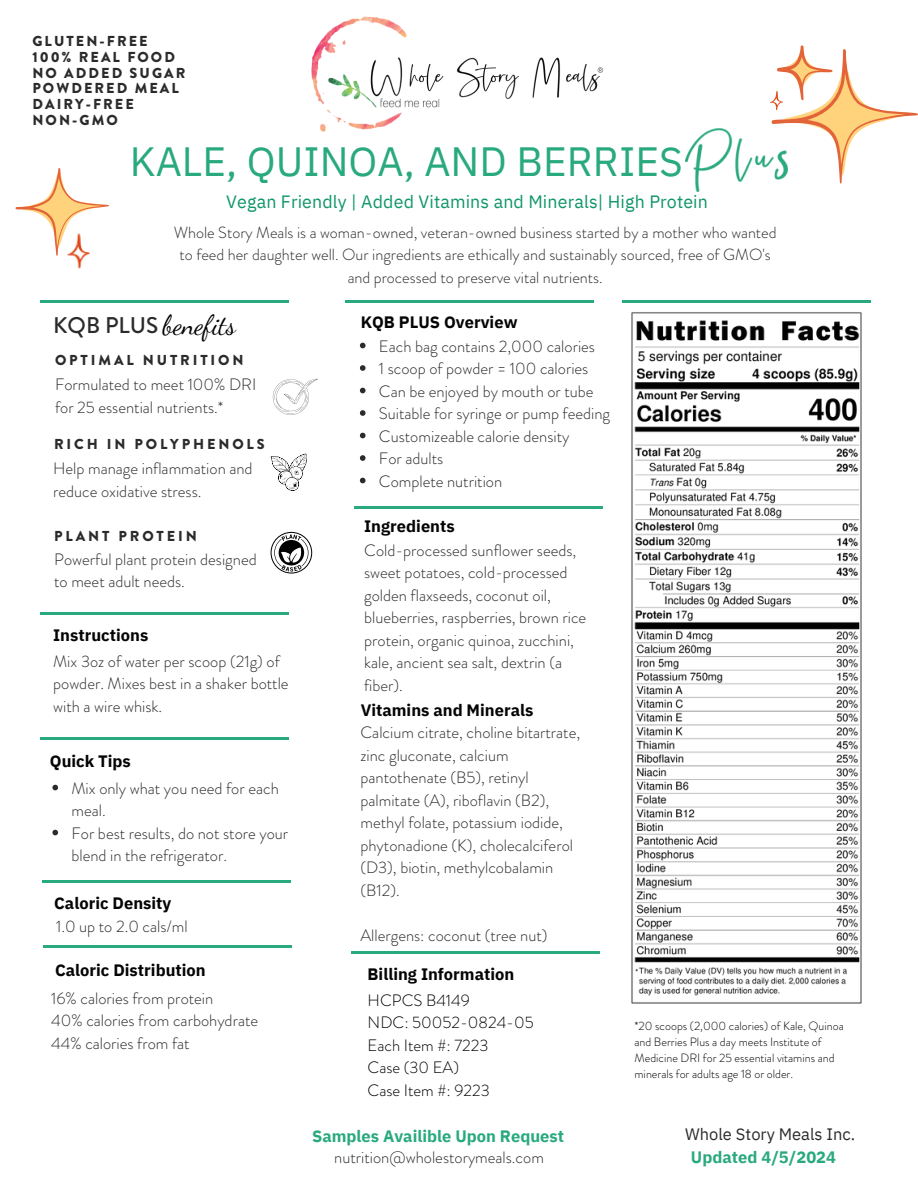
<style>
.page{position:relative;width:918px;height:1188px;background:#fff}
.page>*{position:absolute;margin:0;border:0;box-sizing:border-box;transform-origin:0 0}
.t1{font:40.8px "IBM Plex Sans";color:#29a97e}
.t2{font:27px "Dancing Script";color:#000}
.t3{font:500 22.65px "Brandon Grotesque";color:#2b2b2b}
.t4{font:17.85px "IBM Plex Sans";letter-spacing:.01em;color:#0f9669}
.t5{font:300 16.5px/22.5px "Brandon Grotesque";color:#2b2b2b}
.t6{font:700 16.5px "IBM Plex Sans";color:#040404}
.t7{font:300 16.5px/22.5px "Brandon Grotesque";color:#000}
.t8{font:700 16.5px "IBM Plex Sans";color:#29a97e}
.t9{font:16.5px "IBM Plex Sans";color:#2b2b2b}
.t10{font:300 16.2px/22.5px "Brandon Grotesque";color:#2b2b2b;text-align:center}
.t11{font:900 14.4px/15.8px "Brandon Grotesque";letter-spacing:.145em;color:#2b2b2b}
.t12{font:900 14.4px "Brandon Grotesque";letter-spacing:.2em;color:#2b2b2b}
.t13{font:300 12px/16px "Brandon Grotesque";color:#000}
</style>
<div class="page">
<hr style="left:40px;top:300px;width:249px;height:3px;background:#29a97e">
<hr style="left:345px;top:300px;width:249px;height:3px;background:#29a97e">
<hr style="left:622px;top:300px;width:249px;height:3px;background:#29a97e">
<hr style="left:355px;top:506px;width:248px;height:3px;background:#29a97e">
<img style="left:311px;top:16px;width:293px;height:116px">
<hr style="left:40px;top:612px;width:249px;height:3px;background:#29a97e">
<hr style="left:40px;top:737px;width:249px;height:3px;background:#29a97e">
<hr style="left:43px;top:945px;width:248px;height:3px;background:#29a97e">
<hr style="left:42px;top:880px;width:248px;height:3px;background:#29a97e">
<svg style="left:271px;top:532px;width:41px;height:42px"></svg>
<svg style="left:271px;top:454px;width:36px;height:37px"></svg>
<hr style="left:351px;top:951px;width:249px;height:3px;background:#29a97e">
<svg style="left:273px;top:379px;width:45px;height:36px"></svg>
<svg style="left:16px;top:168px;width:93px;height:88px"></svg>
<img style="left:685px;top:129px;width:87px;height:63px">
<img style="left:62px;top:228px;width:34px;height:41px">
<svg style="left:772px;top:45px;width:146px;height:139px"></svg>
<img style="left:770px;top:89px;width:15px;height:23px">
<img style="left:631px;top:312px;width:231px;height:692px">
<svg style="left:52px;top:785px;width:6px;height:5px"></svg>
<svg style="left:52px;top:830px;width:6px;height:5px"></svg>
<svg style="left:360px;top:343px;width:6px;height:5px"></svg>
<svg style="left:360px;top:365px;width:6px;height:6px"></svg>
<svg style="left:360px;top:388px;width:6px;height:5px"></svg>
<svg style="left:360px;top:410px;width:6px;height:6px"></svg>
<svg style="left:360px;top:433px;width:6px;height:5px"></svg>
<svg style="left:360px;top:455px;width:6px;height:6px"></svg>
<svg style="left:360px;top:478px;width:6px;height:5px"></svg>
<h4 class="t11" style="left:32px;top:33px;width:155px">GLUTEN-FREE<br>100% REAL FOOD<br>NO ADDED SUGAR<br>POWDERED MEAL<br>DAIRY-FREE<br>NON-GMO</h4>
<h5 class="t1" style="left:130px;top:134px;width:554px">KALE, QUINOA, AND BERRIES</h5>
<h5 class="t4" style="left:226px;top:190px;width:483px">Vegan Friendly | Added Vitamins and Minerals| High Protein</h5>
<p class="t10" style="left:174px;top:221px;width:604px">Whole Story Meals is a woman-owned, veteran-owned business started by a mother who wanted to feed her daughter well. Our ingredients are ethically and sustainably sourced, free of GMO's and processed to preserve vital nutrients.</p>
<h4 class="t6" style="left:361px;top:311px;width:158px">KQB PLUS Overview</h4>
<h5 class="t3" style="left:53px;top:309px;width:107px">KQB PLUS</h5>
<h4 class="t2" style="left:163px;top:309px;width:75px">benefits</h4>
<h6 class="t5" style="left:379px;top:335px;width:218px">Each bag contains 2,000 calories</h6>
<p class="t5" style="left:379px;top:357px;width:211px">1 scoop of powder = 100 calories</p>
<h5 class="t5" style="left:379px;top:380px;width:216px">Can be enjoyed by mouth or tube</h5>
<h4 class="t5" style="left:379px;top:402px;width:233px">Suitable for syringe or pump feeding</h4>
<h5 class="t5" style="left:379px;top:425px;width:192px">Customizeable calorie density</h5>
<h4 class="t5" style="left:379px;top:447px;width:66px">For adults</h4>
<p class="t5" style="left:379px;top:470px;width:125px">Complete nutrition</p>
<h5 class="t12" style="left:55px;top:350px;width:190px">OPTIMAL NUTRITION</h5>
<p class="t5" style="left:55px;top:374px;width:203px">Formulated to meet 100% DRI for 25 essential nutrients.*</p>
<p class="t12" style="left:54px;top:434px;width:212px">RICH IN POLYPHENOLS</p>
<h4 class="t5" style="left:53px;top:457px;width:201px">Help manage inflammation and reduce oxidative stress.</h4>
<p class="t12" style="left:54px;top:526px;width:144px">PLANT PROTEIN</p>
<h6 class="t5" style="left:54px;top:548px;width:204px">Powerful plant protein designed to meet adult needs.</h6>
<h5 class="t6" style="left:53px;top:624px;width:97px">Instructions</h5>
<p class="t5" style="left:53px;top:650px;width:237px">Mix 3oz of water per scoop (21g) of powder. Mixes best in a shaker bottle with a wire whisk.</p>
<h6 class="t6" style="left:50px;top:750px;width:83px">Quick Tips</h6>
<h5 class="t5" style="left:71px;top:777px;width:209px">Mix only what you need for each meal.</h5>
<p class="t5" style="left:71px;top:822px;width:218px">For best results, do not store your blend in the refrigerator.</p>
<p class="t6" style="left:54px;top:892px;width:119px">Caloric Density</p>
<p class="t5" style="left:56px;top:915px;width:133px">1.0 up to 2.0 cals/ml</p>
<p class="t6" style="left:55px;top:959px;width:152px">Caloric Distribution</p>
<p class="t5" style="left:51px;top:987px;width:208px">16% calories from protein<br>40% calories from carbohydrate<br>44% calories from fat</p>
<h3 class="t6" style="left:364px;top:515px;width:92px">Ingredients</h3>
<h6 class="t5" style="left:364px;top:539px;width:224px">Cold-processed sunflower seeds, sweet potatoes, cold-processed golden flaxseeds, coconut oil, blueberries, raspberries, brown rice protein, organic quinoa, zucchini, kale, ancient sea salt, dextrin (a fiber).</h6>
<h5 class="t6" style="left:361px;top:699px;width:174px">Vitamins and Minerals</h5>
<h4 class="t5" style="left:360px;top:721px;width:221px">Calcium citrate, choline bitartrate, zinc gluconate, calcium pantothenate (B5), retinyl palmitate (A), riboflavin (B2), methyl folate, potassium iodide, phytonadione (K), cholecalciferol (D3), biotin, methylcobalamin (B12).</h4>
<h5 class="t5" style="left:360px;top:924px;width:189px">Allergens: coconut (tree nut)</h5>
<h1 class="t6" style="left:368px;top:963px;width:148px">Billing Information</h1>
<p class="t7" style="left:368px;top:989px;width:168px">HCPCS B4149<br>NDC: 50052-0824-05<br>Each Item #: 7223<br>Case (30 EA)<br>Case Item #: 9223</p>
<p class="t8" style="left:312px;top:1125px;width:254px">Samples Availible Upon Request</p>
<p class="t5" style="left:334px;top:1146px;width:211px">nutrition@wholestorymeals.com</p>
<p class="t13" style="left:634px;top:1018px;width:211px">*20 scoops (2,000 calories) of Kale, Quinoa and Berries Plus a day meets Institute of Medicine DRI for 25 essential vitamins and minerals for adults age 18 or older.</p>
<h4 class="t9" style="left:685px;top:1123px;width:172px">Whole Story Meals Inc.</h4>
<h5 class="t8" style="left:691px;top:1146px;width:147px">Updated 4/5/2024</h5>
</div>
